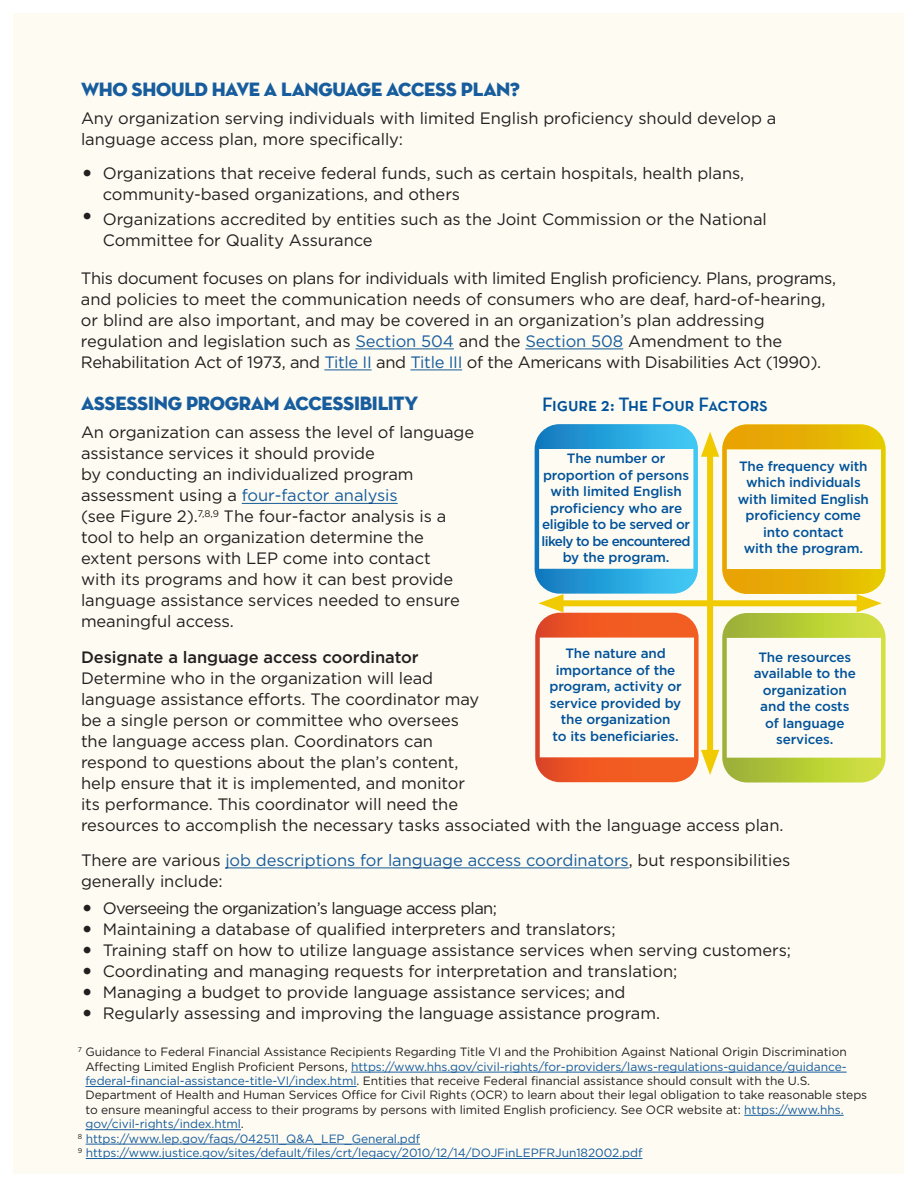
<style>
.page{position:relative;width:918px;height:1188px;background:#fff}
.page>*{position:absolute;margin:0;border:0;box-sizing:border-box;transform-origin:0 0}
.t1{font:19.5px "Neutra Disp Titling";letter-spacing:-.02em;color:#175d9e}
.t2{font:19.5px "Neutra Text Demi SC";letter-spacing:-.01em;color:#01529a}
.t3{font:16.5px/21px "Gotham";letter-spacing:-.005em;color:#231f20}
.t4{font:16.5px "Gotham";letter-spacing:-.04em;color:#231f20}
.t5{font:500 13.5px/16.5px "Gotham";letter-spacing:-.01em;color:#01529a;text-align:center}
.t6{font:12px/14.4px "Gotham";letter-spacing:-.005em;color:#231f20}
.t7{font:12px "Gotham";letter-spacing:-.005em;color:#175d9e}
.s1{font-size:25.5px}
.s2{color:#175d9e}
.s3{font-weight:500}
</style>
<div class="page">
<div style="left:14px;top:14px;width:890px;height:1160px;background:#fdfbf2"></div>
<hr style="left:351px;top:1072px;width:496px;height:1px;background:#175d9e">
<hr style="left:85px;top:1086px;width:272px;height:1px;background:#175d9e">
<hr style="left:744px;top:1115px;width:100px;height:1px;background:#175d9e">
<hr style="left:85px;top:1129px;width:156px;height:1px;background:#175d9e">
<hr style="left:86px;top:1144px;width:334px;height:1px;background:#175d9e">
<hr style="left:86px;top:1158px;width:556px;height:1px;background:#175d9e">
<hr style="left:355px;top:349px;width:99px;height:1px;background:#175d9e">
<hr style="left:525px;top:349px;width:98px;height:1px;background:#175d9e">
<hr style="left:324px;top:370px;width:48px;height:1px;background:#175d9e">
<hr style="left:410px;top:370px;width:52px;height:1px;background:#175d9e">
<hr style="left:242px;top:503px;width:156px;height:1px;background:#175d9e">
<hr style="left:225px;top:868px;width:404px;height:1px;background:#175d9e">
<svg style="left:535px;top:424px;width:351px;height:359px"></svg>
<h3 class="t1" style="left:81px;top:77px;width:440px">WHO SHOULD HAVE A LANGUAGE ACCESS PLAN?</h3>
<p class="t3" style="left:81px;top:107px;width:697px">Any organization serving individuals with limited English proficiency should develop a language access plan, more specifically:</p>
<p class="t3" style="left:103px;top:163px;width:643px;text-indent:-22px"><span class="s1">•</span> Organizations that receive federal funds, such as certain hospitals, health plans, community-based organizations, and others</p>
<p class="t3" style="left:103px;top:209px;width:666px;text-indent:-22px"><span class="s1">•</span> Organizations accredited by entities such as the Joint Commission or the National<br>Committee for Quality Assurance</p>
<p class="t3" style="left:81px;top:267px;width:757px">This document focuses on plans for individuals with limited English proficiency. Plans, programs, and policies to meet the communication needs of consumers who are deaf, hard-of-hearing, or blind are also important, and may be covered in an organization’s plan addressing regulation and legislation such as <span class="s2">Section 504</span> and the <span class="s2">Section 508</span> Amendment to the Rehabilitation Act of 1973, and <span class="s2">Title II</span> and <span class="s2">Title III</span> of the Americans with Disabilities Act (1990).</p>
<h3 class="t1" style="left:81px;top:392px;width:339px">ASSESSING PROGRAM ACCESSIBILITY</h3>
<p class="t3" style="left:81px;top:422px;width:395px">An organization can assess the level of language assistance services it should provide<br>by conducting an individualized program assessment using a <span class="s2">four-factor analysis<br></span>(see Figure 2).<sup>7,8,9</sup> The four-factor analysis is a tool to help an organization determine the extent persons with LEP come into contact<br>with its programs and how it can best provide language assistance services needed to ensure meaningful access.</p>
<p class="t3" style="left:81px;top:647px;width:704px"><span class="s3">Designate a language access coordinator<br></span>Determine who in the organization will lead<br>language assistance efforts. The coordinator may<br>be a single person or committee who oversees<br>the language access plan. Coordinators can<br>respond to questions about the plan’s content,<br>help ensure that it is implemented, and monitor<br>its performance. This coordinator will need the<br>resources to accomplish the necessary tasks associated with the language access plan.</p>
<p class="t3" style="left:81px;top:849px;width:711px">There are various <span class="s2">job descriptions for language access coordinators</span>, but responsibilities generally include:</p>
<p class="t4" style="left:81px;top:898px;width:417px"><span class="s1">•</span> Overseeing the organization’s language access plan;</p>
<p class="t3" style="left:81px;top:919px;width:536px"><span class="s1">•</span> Maintaining a database of qualified interpreters and translators;</p>
<p class="t3" style="left:81px;top:940px;width:712px"><span class="s1">•</span> Training staff on how to utilize language assistance services when serving customers;</p>
<p class="t3" style="left:81px;top:961px;width:598px"><span class="s1">•</span> Coordinating and managing requests for interpretation and translation;</p>
<p class="t3" style="left:81px;top:982px;width:546px"><span class="s1">•</span> Managing a budget to provide language assistance services; and</p>
<p class="t3" style="left:81px;top:1003px;width:581px"><span class="s1">•</span> Regularly assessing and improving the language assistance program.</p>
<p class="t2" style="left:542px;top:393px;width:227px">Figure 2: The Four Factors</p>
<p class="t5" style="left:542px;top:450px;width:150px">The number or proportion of persons with limited English proficiency who are eligible to be served or likely to be encountered by the program.</p>
<p class="t5" style="left:738px;top:458px;width:133px">The frequency with which individuals with limited English proficiency come into contact<br>with the program.</p>
<p class="t5" style="left:549px;top:645px;width:134px">The nature and importance of the program, activity or service provided by the organization<br>to its beneficiaries.</p>
<p class="t5" style="left:754px;top:649px;width:104px">The resources available to the organization and the costs of language services.</p>
<p class="t6" style="left:85px;top:1044px;width:783px;text-indent:-8px"><sup>7</sup> Guidance to Federal Financial Assistance Recipients Regarding Title VI and the Prohibition Against National Origin Discrimination Affecting Limited English Proficient Persons, <span class="s2">https://www.hhs.gov/civil-rights/for-providers/laws-regulations-guidance/guidance&shy;federal-financial-assistance-title-VI/index.html</span>. Entities that receive Federal financial assistance should consult with the U.S.<br>Department of Health and Human Services Office for Civil Rights (OCR) to learn about their legal obligation to take reasonable steps to ensure meaningful access to their programs by persons with limited English proficiency. See OCR website at: <span class="s2">https://www.hhs. gov/civil-rights/index.html</span>.</p>
<p class="t7" style="left:78px;top:1131px;width:344px"><sup>8</sup> https://www.lep.gov/faqs/042511_Q&amp;A_LEP_General.pdf</p>
<p class="t7" style="left:78px;top:1145px;width:566px"><sup>9</sup> https://www.justice.gov/sites/default/files/crt/legacy/2010/12/14/DOJFinLEPFRJun182002.pdf</p>
</div>
